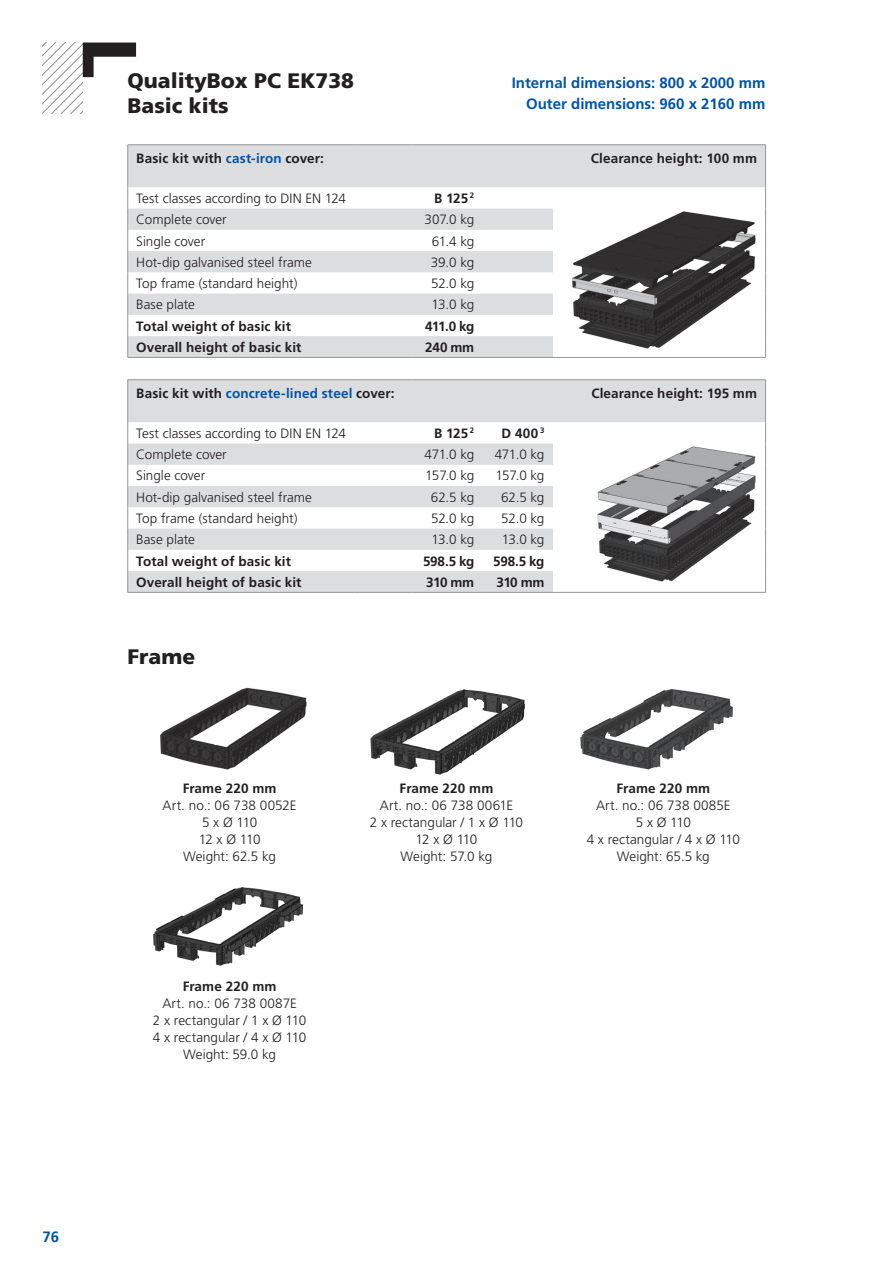
<style>
.page{position:relative;width:893px;height:1263px;background:#fff}
.page>*{position:absolute;margin:0;border:0;box-sizing:border-box;transform-origin:0 0}
._01_Überschrift{font:900 21px "Frutiger LT Pro";color:#231f20}
._02_Lichtes_Maß{font:700 15px "Frutiger LT Pro";color:#0154a6}
._05_Text_mittig{font:300 13.5px "Frutiger LT Pro";color:#231f20}
._03_Text_linksbündig{font:300 13.5px "Frutiger LT Pro";color:#231f20}
._03_Text_linksbündig-2{font:700 13.5px "Frutiger LT Pro";letter-spacing:.01em;color:#231f20}
._04_Text_rechtsbündi{font:300 13.5px "Frutiger LT Pro";letter-spacing:-.03em;color:#231f20}
._04_Text_rechtsbündi-2{font:700 13.5px "Frutiger LT Pro";letter-spacing:.005em;color:#231f20}
._05_Text_mittig-2{font:700 13.5px "Frutiger LT Pro";letter-spacing:.01em;color:#231f20}
._03_Text_linksbündig-3{font:700 13.5px "Frutiger LT Pro";letter-spacing:.01em;color:#0154a6}
.s1{color:#0154a6}
.s2{color:#231f20}
</style>
<div class="page">
<img style="left:160px;top:687px;width:147px;height:83px">
<img style="left:370px;top:689px;width:155px;height:86px">
<img style="left:580px;top:688px;width:153px;height:82px">
<img style="left:153px;top:887px;width:151px;height:79px">
<hr style="left:128px;top:379px;width:227px;height:1px;background:#939598">
<hr style="left:355px;top:379px;width:58px;height:1px;background:#939598">
<hr style="left:413px;top:379px;width:70px;height:1px;background:#939598">
<hr style="left:483px;top:379px;width:70px;height:1px;background:#939598">
<hr style="left:553px;top:379px;width:213px;height:1px;background:#939598">
<svg style="left:127px;top:380px;width:639px;height:212px"></svg>
<hr style="left:128px;top:592px;width:227px;height:1px;background:#939598">
<hr style="left:355px;top:592px;width:58px;height:1px;background:#939598">
<hr style="left:413px;top:592px;width:70px;height:1px;background:#939598">
<hr style="left:483px;top:592px;width:70px;height:1px;background:#939598">
<hr style="left:553px;top:592px;width:213px;height:1px;background:#939598">
<img style="left:561px;top:426px;width:196px;height:162px">
<hr style="left:128px;top:144px;width:227px;height:1px;background:#939598">
<hr style="left:355px;top:144px;width:58px;height:1px;background:#939598">
<hr style="left:413px;top:144px;width:70px;height:1px;background:#939598">
<hr style="left:483px;top:144px;width:70px;height:1px;background:#939598">
<hr style="left:553px;top:144px;width:213px;height:1px;background:#939598">
<svg style="left:127px;top:145px;width:639px;height:212px"></svg>
<hr style="left:128px;top:357px;width:227px;height:1px;background:#939598">
<hr style="left:355px;top:357px;width:58px;height:1px;background:#939598">
<hr style="left:413px;top:357px;width:70px;height:1px;background:#939598">
<hr style="left:483px;top:357px;width:70px;height:1px;background:#939598">
<hr style="left:553px;top:357px;width:213px;height:1px;background:#939598">
<img style="left:561px;top:193px;width:196px;height:160px">
<svg style="left:43px;top:43px;width:93px;height:70px"></svg>
<p class="_02_Lichtes_Maß" style="left:43px;top:1227px;width:18px">76</p>
<p class="_01_Überschrift" style="left:128px;top:68px;width:228px">QualityBox PC EK738</p>
<p class="_01_Überschrift" style="left:128px;top:93px;width:102px">Basic kits</p>
<p class="_02_Lichtes_Maß" style="left:512px;top:74px;width:255px">Internal dimensions: 800 x 2000 mm</p>
<p class="_02_Lichtes_Maß" style="left:526px;top:95px;width:241px">Outer dimensions: 960 x 2160 mm</p>
<p class="_03_Text_linksbündig-2" style="left:136px;top:151px;width:189px">Basic kit with <span class="s1">cast-iron</span> cover:</p>
<p class="_04_Text_rechtsbündi-2" style="left:591px;top:151px;width:168px">Clearance height: 100 mm</p>
<p class="_03_Text_linksbündig" style="left:136px;top:190px;width:211px">Test classes according to DIN EN 124</p>
<p class="_04_Text_rechtsbündi-2" style="left:434px;top:190px;width:42px">B 125 <sup>2</sup></p>
<p class="_03_Text_linksbündig" style="left:136px;top:212px;width:92px">Complete cover</p>
<p class="_04_Text_rechtsbündi" style="left:424px;top:212px;width:51px">307.0 kg</p>
<p class="_03_Text_linksbündig" style="left:136px;top:233px;width:70px">Single cover</p>
<p class="_04_Text_rechtsbündi" style="left:432px;top:233px;width:44px">61.4 kg</p>
<p class="_03_Text_linksbündig" style="left:136px;top:254px;width:177px">Hot-dip galvanised steel frame</p>
<p class="_04_Text_rechtsbündi" style="left:431px;top:254px;width:45px">39.0 kg</p>
<p class="_03_Text_linksbündig" style="left:136px;top:275px;width:163px">Top frame (standard height)</p>
<p class="_04_Text_rechtsbündi" style="left:431px;top:275px;width:45px">52.0 kg</p>
<p class="_03_Text_linksbündig" style="left:136px;top:297px;width:60px">Base plate</p>
<p class="_04_Text_rechtsbündi" style="left:431px;top:297px;width:44px">13.0 kg</p>
<p class="_03_Text_linksbündig-2" style="left:136px;top:318px;width:156px">Total weight of basic kit</p>
<p class="_04_Text_rechtsbündi-2" style="left:425px;top:318px;width:51px">411.0 kg</p>
<p class="_03_Text_linksbündig-2" style="left:136px;top:339px;width:167px">Overall height of basic kit</p>
<p class="_04_Text_rechtsbündi-2" style="left:425px;top:339px;width:51px">240 mm</p>
<p class="_03_Text_linksbündig-3" style="left:136px;top:386px;width:260px"><span class="s2">Basic kit with</span> concrete-lined steel <span class="s2">cover:</span></p>
<p class="_04_Text_rechtsbündi-2" style="left:591px;top:386px;width:167px">Clearance height: 195 mm</p>
<p class="_03_Text_linksbündig" style="left:136px;top:425px;width:211px">Test classes according to DIN EN 124</p>
<p class="_04_Text_rechtsbündi-2" style="left:434px;top:425px;width:42px">B 125 <sup>2</sup></p>
<p class="_04_Text_rechtsbündi-2" style="left:501px;top:425px;width:44px">D 400 <sup>3</sup></p>
<p class="_03_Text_linksbündig" style="left:136px;top:447px;width:92px">Complete cover</p>
<p class="_04_Text_rechtsbündi" style="left:425px;top:447px;width:51px">471.0 kg</p>
<p class="_04_Text_rechtsbündi" style="left:495px;top:447px;width:51px">471.0 kg</p>
<p class="_03_Text_linksbündig" style="left:136px;top:468px;width:70px">Single cover</p>
<p class="_04_Text_rechtsbündi" style="left:425px;top:468px;width:51px">157.0 kg</p>
<p class="_04_Text_rechtsbündi" style="left:495px;top:468px;width:51px">157.0 kg</p>
<p class="_03_Text_linksbündig" style="left:136px;top:489px;width:177px">Hot-dip galvanised steel frame</p>
<p class="_04_Text_rechtsbündi" style="left:431px;top:489px;width:45px">62.5 kg</p>
<p class="_04_Text_rechtsbündi" style="left:501px;top:489px;width:45px">62.5 kg</p>
<p class="_03_Text_linksbündig" style="left:136px;top:510px;width:163px">Top frame (standard height)</p>
<p class="_04_Text_rechtsbündi" style="left:431px;top:510px;width:45px">52.0 kg</p>
<p class="_04_Text_rechtsbündi" style="left:501px;top:510px;width:45px">52.0 kg</p>
<p class="_03_Text_linksbündig" style="left:136px;top:532px;width:60px">Base plate</p>
<p class="_04_Text_rechtsbündi" style="left:431px;top:532px;width:44px">13.0 kg</p>
<p class="_04_Text_rechtsbündi" style="left:502px;top:532px;width:44px">13.0 kg</p>
<p class="_03_Text_linksbündig-2" style="left:136px;top:553px;width:156px">Total weight of basic kit</p>
<p class="_04_Text_rechtsbündi-2" style="left:423px;top:553px;width:53px">598.5 kg</p>
<p class="_04_Text_rechtsbündi-2" style="left:493px;top:553px;width:53px">598.5 kg</p>
<p class="_03_Text_linksbündig-2" style="left:136px;top:574px;width:167px">Overall height of basic kit</p>
<p class="_04_Text_rechtsbündi-2" style="left:426px;top:574px;width:50px">310 mm</p>
<p class="_04_Text_rechtsbündi-2" style="left:496px;top:574px;width:50px">310 mm</p>
<p class="_01_Überschrift" style="left:128px;top:644px;width:69px">Frame</p>
<p class="_05_Text_mittig-2" style="left:183px;top:780px;width:95px">Frame 220 mm</p>
<p class="_05_Text_mittig-2" style="left:400px;top:780px;width:95px">Frame 220 mm</p>
<p class="_05_Text_mittig-2" style="left:616px;top:780px;width:95px">Frame 220 mm</p>
<p class="_05_Text_mittig" style="left:163px;top:797px;width:135px">Art. no.: 06 738 0052E</p>
<p class="_05_Text_mittig" style="left:380px;top:797px;width:135px">Art. no.: 06 738 0061E</p>
<p class="_05_Text_mittig" style="left:596px;top:797px;width:136px">Art. no.: 06 738 0085E</p>
<p class="_05_Text_mittig" style="left:202px;top:814px;width:57px">5 x Ø 110</p>
<p class="_05_Text_mittig" style="left:370px;top:814px;width:155px">2 x rectangular / 1 x Ø 110</p>
<p class="_05_Text_mittig" style="left:636px;top:814px;width:57px">5 x Ø 110</p>
<p class="_05_Text_mittig" style="left:199px;top:831px;width:63px">12 x Ø 110</p>
<p class="_05_Text_mittig" style="left:416px;top:831px;width:63px">12 x Ø 110</p>
<p class="_05_Text_mittig" style="left:587px;top:831px;width:155px">4 x rectangular / 4 x Ø 110</p>
<p class="_05_Text_mittig" style="left:183px;top:848px;width:94px">Weight: 62.5 kg</p>
<p class="_05_Text_mittig" style="left:401px;top:848px;width:93px">Weight: 57.0 kg</p>
<p class="_05_Text_mittig" style="left:617px;top:848px;width:94px">Weight: 65.5 kg</p>
<p class="_05_Text_mittig-2" style="left:183px;top:978px;width:95px">Frame 220 mm</p>
<p class="_05_Text_mittig" style="left:162px;top:995px;width:136px">Art. no.: 06 738 0087E</p>
<p class="_05_Text_mittig" style="left:153px;top:1012px;width:155px">2 x rectangular / 1 x Ø 110</p>
<p class="_05_Text_mittig" style="left:153px;top:1029px;width:155px">4 x rectangular / 4 x Ø 110</p>
<p class="_05_Text_mittig" style="left:183px;top:1046px;width:94px">Weight: 59.0 kg</p>
</div>
